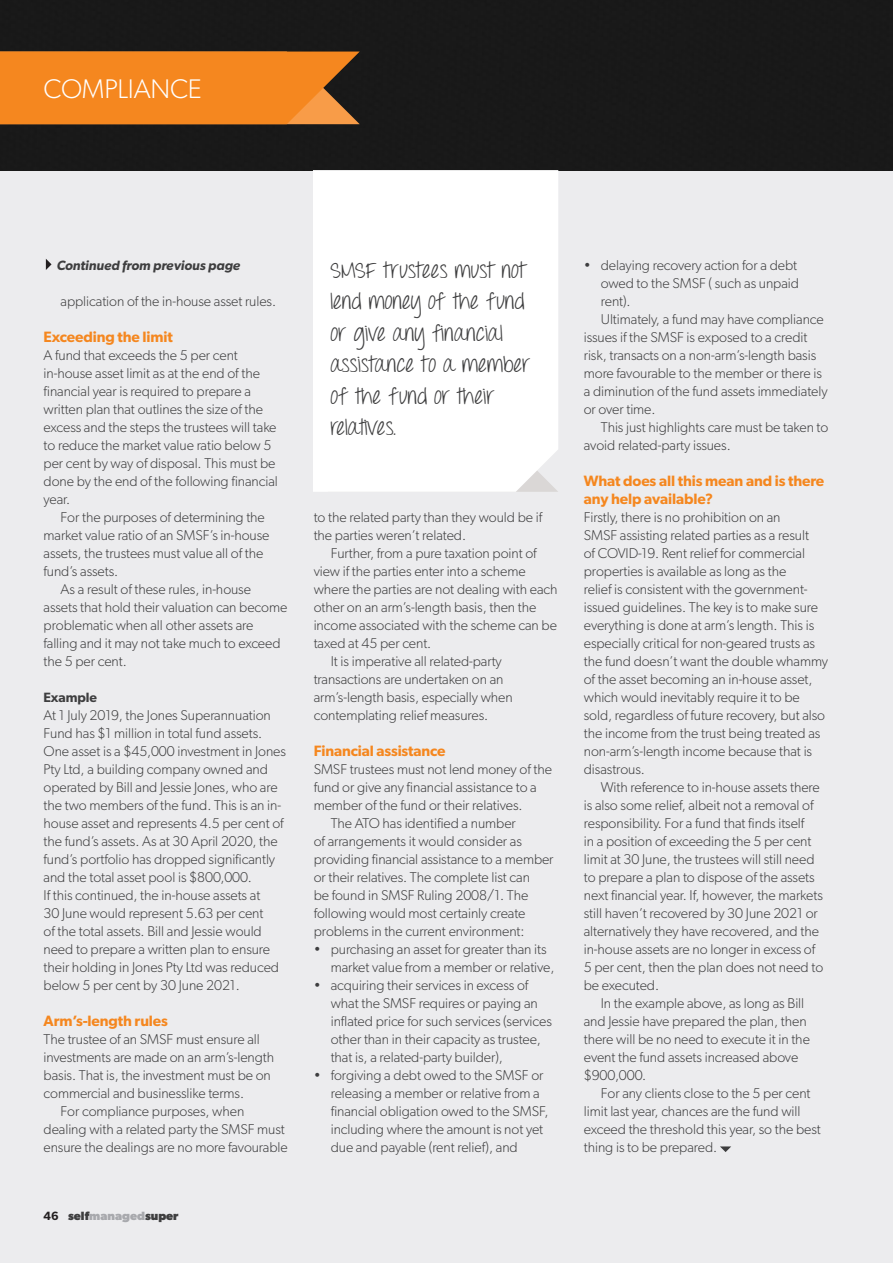
<style>
.page{position:relative;width:893px;height:1263px;background:#fff}
.page>*{position:absolute;margin:0;border:0;box-sizing:border-box;transform-origin:0 0}
.t1{font:300 27px "Gibson";letter-spacing:-.01em;color:#fff}
.t2{font:22.5px/31.5px "Throw My Hands Upinthe Air";color:#3e3e3f}
.t3{font:600 15px/18px "Gibson";letter-spacing:-.01em;color:#f5871f}
.t4{font:300 14.25px/18px "Gibson";letter-spacing:-.005em;color:#3e3e3f}
.t5{font:italic 600 13.5px "Gibson";color:#3e3e3f}
.t6{font:600 13.5px "Gibson";letter-spacing:-.01em;color:#3e3e3f}
.t7{font:700 12px "Gibson";color:#3e3e3f}
.s1{font-weight:600;color:#231f20}
.s2{color:#a8a9ad}
</style>
<div class="page">
<div style="left:0;top:0;width:891px;height:1263px;background:#ececee"></div>
<hr style="left:891px;top:0;width:2px;height:1263px;background:#ececee">
<svg style="left:720px;top:1146px;width:11px;height:6px"></svg>
<div style="left:0;top:0;width:893px;height:170px;background:#191919"></div>
<svg style="left:0;top:52px;width:360px;height:72px;background:#eb8320"></svg>
<svg style="left:46px;top:259px;width:6px;height:11px"></svg>
<div style="left:313px;top:171px;width:245px;height:321px;background:#fff"></div>
<h1 class="t1" style="left:44px;top:73px;width:160px">COMPLIANCE</h1>
<p class="t5" style="left:57px;top:257px;width:185px">Continued from previous page</p>
<h2 class="t2" style="left:331px;top:256px;width:202px">SMSF trustees must not lend money of the fund or give any financial assistance to a member of the fund or their relatives.</h2>
<p class="t4" style="left:61px;top:292px;width:217px">application of the in-house asset rules.</p>
<p class="t3" style="left:44px;top:327px;width:131px">Exceeding the limit</p>
<p class="t4" style="left:44px;top:346px;width:236px">A fund that exceeds the 5 per cent in-house asset limit as at the end of the financial year is required to prepare a written plan that outlines the size of the excess and the steps the trustees will take to reduce the market value ratio below 5 per cent by way of disposal. This must be done by the end of the following financial year.</p>
<p class="t4" style="left:44px;top:508px;width:227px;text-indent:17px">For the purposes of determining the market value ratio of an SMSF’s in-house assets, the trustees must value all of the fund’s assets.</p>
<p class="t4" style="left:44px;top:580px;width:245px;text-indent:17px">As a result of these rules, in-house assets that hold their valuation can become problematic when all other assets are falling and it may not take much to exceed the 5 per cent.</p>
<p class="t6" style="left:44px;top:689px;width:55px">Example</p>
<p class="t4" style="left:44px;top:706px;width:244px">At 1 July 2019, the Jones Superannuation Fund has $1 million in total fund assets.<br>One asset is a $45,000 investment in Jones Pty Ltd, a building company owned and operated by Bill and Jessie Jones, who are the two members of the fund. This is an in&shy;house asset and represents 4.5 per cent of the fund’s assets. As at 30 April 2020, the fund’s portfolio has dropped significantly and the total asset pool is $800,000.<br>If this continued, the in-house assets at<br>30 June would represent 5.63 per cent<br>of the total assets. Bill and Jessie would need to prepare a written plan to ensure their holding in Jones Pty Ltd was reduced below 5 per cent by 30 June 2021.</p>
<p class="t3" style="left:44px;top:1011px;width:126px">Arm’s-length rules</p>
<p class="t4" style="left:44px;top:1030px;width:218px">The trustee of an SMSF must ensure all</p>
<p class="t4" style="left:44px;top:1048px;width:232px">investments are made on an arm’s-length</p>
<p class="t4" style="left:44px;top:1066px;width:229px">basis. That is, the investment must be on</p>
<p class="t4" style="left:44px;top:1084px;width:202px">commercial and businesslike terms.</p>
<p class="t4" style="left:61px;top:1102px;width:185px">For compliance purposes, when</p>
<p class="t4" style="left:44px;top:1120px;width:243px">dealing with a related party the SMSF must</p>
<p class="t4" style="left:44px;top:1138px;width:246px">ensure the dealings are no more favourable</p>
<p class="t4" style="left:314px;top:508px;width:230px">to the related party than they would be if the parties weren’t related.</p>
<p class="t4" style="left:331px;top:544px;width:207px">Further, from a pure taxation point of</p>
<p class="t4" style="left:314px;top:562px;width:213px">view if the parties enter into a scheme</p>
<p class="t4" style="left:314px;top:580px;width:245px">where the parties are not dealing with each</p>
<p class="t4" style="left:314px;top:598px;width:224px">other on an arm’s-length basis, then the</p>
<p class="t4" style="left:314px;top:616px;width:245px">income associated with the scheme can be</p>
<p class="t4" style="left:314px;top:634px;width:119px">taxed at 45 per cent.</p>
<p class="t4" style="left:331px;top:652px;width:173px">It is imperative all related-party</p>
<p class="t4" style="left:314px;top:670px;width:191px">transactions are undertaken on an</p>
<p class="t4" style="left:314px;top:688px;width:201px">arm’s-length basis, especially when</p>
<p class="t4" style="left:314px;top:706px;width:176px">contemplating relief measures.</p>
<p class="t3" style="left:314px;top:741px;width:133px">Financial assistance</p>
<p class="t4" style="left:314px;top:760px;width:240px">SMSF trustees must not lend money of the</p>
<p class="t4" style="left:314px;top:778px;width:225px">fund or give any financial assistance to a</p>
<p class="t4" style="left:314px;top:796px;width:210px">member of the fund or their relatives.</p>
<p class="t4" style="left:331px;top:814px;width:187px">The ATO has identified a number</p>
<p class="t4" style="left:314px;top:832px;width:210px">of arrangements it would consider as</p>
<p class="t4" style="left:314px;top:850px;width:241px">providing financial assistance to a member</p>
<p class="t4" style="left:314px;top:868px;width:218px">or their relatives. The complete list can</p>
<p class="t4" style="left:314px;top:886px;width:216px">be found in SMSF Ruling 2008/1. The</p>
<p class="t4" style="left:314px;top:904px;width:213px">following would most certainly create</p>
<p class="t4" style="left:314px;top:922px;width:212px">problems in the current environment:</p>
<p class="t4" style="left:331px;top:940px;width:225px;text-indent:-17px">• purchasing an asset for greater than its market value from a member or relative,</p>
<p class="t4" style="left:331px;top:976px;width:223px;text-indent:-17px">• acquiring their services in excess of what the SMSF requires or paying an inflated price for such services (services other than in their capacity as trustee, that is, a related-party builder),</p>
<p class="t4" style="left:331px;top:1066px;width:219px;text-indent:-17px">• forgiving a debt owed to the SMSF or releasing a member or relative from a financial obligation owed to the SMSF, including where the amount is not yet due and payable (rent relief), and</p>
<p class="t7" style="left:44px;top:1209px;width:136px"><span class="s1">46</span> self<span class="s2">managed</span>super</p>
<p class="t4" style="left:584px;top:256px;width:215px">• delaying recovery action for a debt</p>
<p class="t4" style="left:601px;top:274px;width:200px">owed to the SMSF ( such as unpaid</p>
<p class="t4" style="left:601px;top:292px;width:31px">rent).</p>
<p class="t4" style="left:601px;top:310px;width:224px">Ultimately, a fund may have compliance</p>
<p class="t4" style="left:584px;top:328px;width:225px">issues if the SMSF is exposed to a credit</p>
<p class="t4" style="left:584px;top:346px;width:234px">risk, transacts on a non-arm’s-length basis</p>
<p class="t4" style="left:584px;top:364px;width:240px">more favourable to the member or there is</p>
<p class="t4" style="left:584px;top:382px;width:245px">a diminution of the fund assets immediately</p>
<p class="t4" style="left:584px;top:400px;width:73px">or over time.</p>
<p class="t4" style="left:601px;top:418px;width:229px">This just highlights care must be taken to</p>
<p class="t4" style="left:584px;top:436px;width:148px">avoid related-party issues.</p>
<p class="t3" style="left:584px;top:471px;width:242px">What does all this mean and is there any help available?</p>
<p class="t4" style="left:584px;top:508px;width:246px">Firstly, there is no prohibition on an<br>SMSF assisting related parties as a result<br>of COVID-19. Rent relief for commercial properties is available as long as the<br>relief is consistent with the government&shy;issued guidelines. The key is to make sure everything is done at arm’s length. This is especially critical for non-geared trusts as the fund doesn’t want the double whammy of the asset becoming an in-house asset, which would inevitably require it to be sold, regardless of future recovery, but also the income from the trust being treated as non-arm’s-length income because that is disastrous.</p>
<p class="t4" style="left:584px;top:778px;width:241px;text-indent:17px">With reference to in-house assets there is also some relief, albeit not a removal of responsibility. For a fund that finds itself<br>in a position of exceeding the 5 per cent limit at 30 June, the trustees will still need to prepare a plan to dispose of the assets next financial year. If, however, the markets still haven’t recovered by 30 June 2021 or alternatively they have recovered, and the in-house assets are no longer in excess of 5 per cent, then the plan does not need to be executed.</p>
<p class="t4" style="left:584px;top:994px;width:228px;text-indent:17px">In the example above, as long as Bill and Jessie have prepared the plan, then there will be no need to execute it in the event the fund assets increased above $900,000.</p>
<p class="t4" style="left:584px;top:1084px;width:239px;text-indent:17px">For any clients close to the 5 per cent limit last year, chances are the fund will exceed the threshold this year, so the best thing is to be prepared.</p>
</div>
